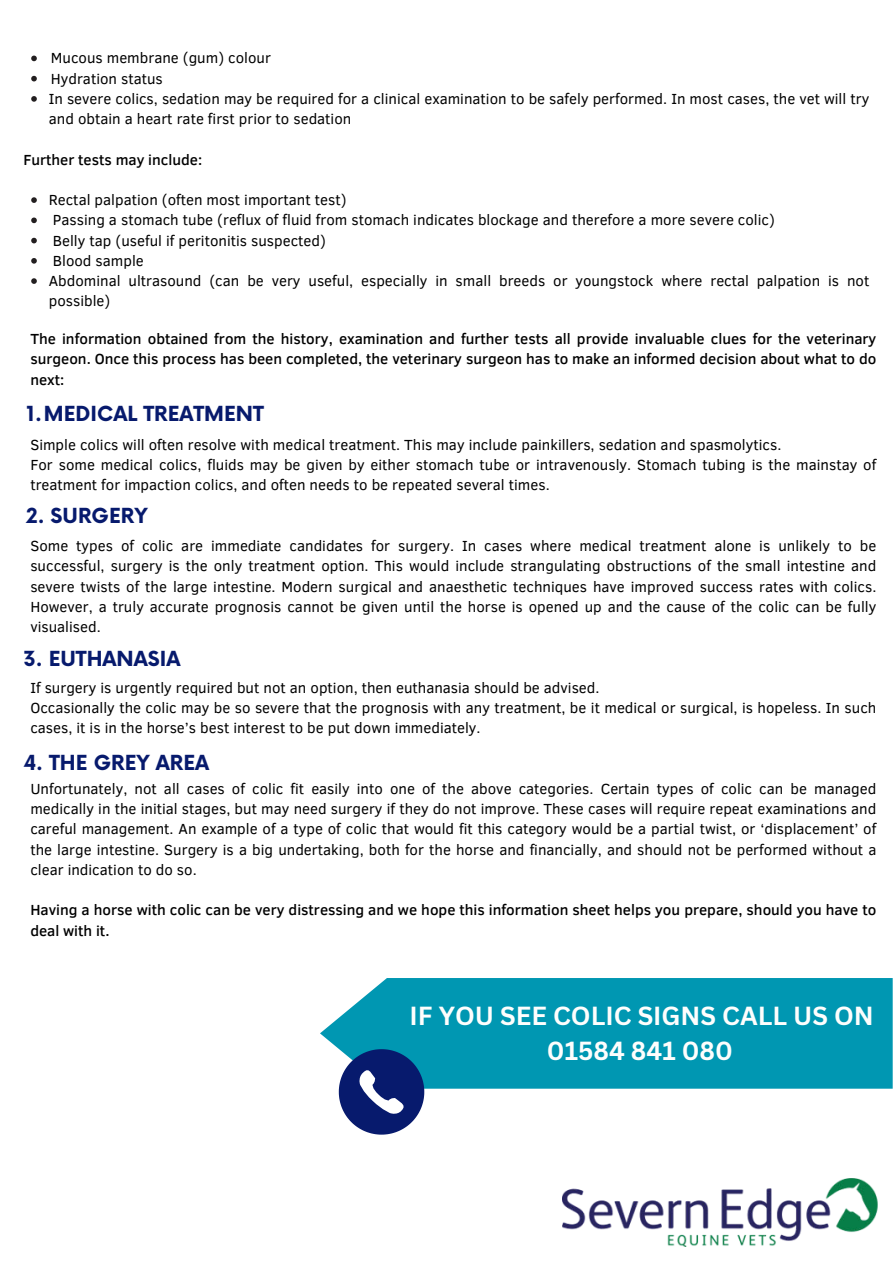
<style>
.page{position:relative;width:893px;height:1264px;background:#fff}
.page>*{position:absolute;margin:0;border:0;box-sizing:border-box;transform-origin:0 0}
.t1{font:700 25.5px/34.8px "Canva Sans";color:#fefefd;text-align:center}
.t2{font:700 20.25px "Now";color:#071a6d}
.t3{font:15px/20.2px "Clear Sans";color:#000}
.t4{font:500 15px/20.2px "Clear Sans";color:#000;text-align:justify}
</style>
<div class="page">
<img style="left:562px;top:1178px;width:316px;height:68px">
<div style="left:320px;top:978px;width:572px;height:110px;background:#0097b2"></div>
<svg style="left:339px;top:1049px;width:85px;height:85px"></svg>
<svg style="left:31px;top:56px;width:6px;height:5px"></svg>
<svg style="left:31px;top:76px;width:6px;height:5px"></svg>
<svg style="left:31px;top:96px;width:6px;height:6px"></svg>
<svg style="left:31px;top:197px;width:6px;height:6px"></svg>
<svg style="left:31px;top:217px;width:6px;height:6px"></svg>
<svg style="left:31px;top:238px;width:6px;height:5px"></svg>
<svg style="left:31px;top:258px;width:6px;height:6px"></svg>
<svg style="left:31px;top:278px;width:6px;height:6px"></svg>
<p class="t3" style="left:49px;top:48px;width:822px">Mucous membrane (gum) colour<br>Hydration status<br>In severe colics, sedation may be required for a clinical examination to be safely performed. In most cases, the vet will try and obtain a heart rate first prior to sedation</p>
<p class="t4" style="left:23px;top:149px;width:180px">Further tests may include:</p>
<p class="t3" style="left:49px;top:190px;width:822px">Rectal palpation (often most important test)<br>Passing a stomach tube (reflux of fluid from stomach indicates blockage and therefore a more severe colic)<br>Belly tap (useful if peritonitis suspected)<br>Blood sample<br>Abdominal ultrasound (can be very useful, especially in small breeds or youngstock where rectal palpation is not possible)</p>
<p class="t4" style="left:30px;top:328px;width:847px">The information obtained from the history, examination and further tests all provide invaluable clues for the veterinary surgeon. Once this process has been completed, the veterinary surgeon has to make an informed decision about what to do next:</p>
<h2 class="t2" style="left:27px;top:398px;width:239px">1.MEDICAL TREATMENT</h2>
<p class="t3" style="left:30px;top:434px;width:847px">Simple colics will often resolve with medical treatment. This may include painkillers, sedation and spasmolytics.<br>For some medical colics, fluids may be given by either stomach tube or intravenously. Stomach tubing is the mainstay of treatment for impaction colics, and often needs to be repeated several times.</p>
<h2 class="t2" style="left:26px;top:500px;width:123px">2. SURGERY</h2>
<p class="t3" style="left:30px;top:535px;width:847px;text-align:justify">Some types of colic are immediate candidates for surgery. In cases where medical treatment alone is unlikely to be successful, surgery is the only treatment option. This would include strangulating obstructions of the small intestine and severe twists of the large intestine. Modern surgical and anaesthetic techniques have improved success rates with colics.<br>However, a truly accurate prognosis cannot be given until the horse is opened up and the cause of the colic can be fully visualised.</p>
<h2 class="t2" style="left:23px;top:643px;width:158px">3. EUTHANASIA</h2>
<p class="t3" style="left:30px;top:677px;width:847px">If surgery is urgently required but not an option, then euthanasia should be advised.<br>Occasionally the colic may be so severe that the prognosis with any treatment, be it medical or surgical, is hopeless. In such cases, it is in the horse’s best interest to be put down immediately.</p>
<h2 class="t2" style="left:23px;top:748px;width:187px">4. THE GREY AREA</h2>
<p class="t3" style="left:30px;top:778px;width:847px;text-align:justify">Unfortunately, not all cases of colic fit easily into one of the above categories. Certain types of colic can be managed medically in the initial stages, but may need surgery if they do not improve. These cases will require repeat examinations and careful management. An example of a type of colic that would fit this category would be a partial twist, or ‘displacement’ of the large intestine. Surgery is a big undertaking, both for the horse and financially, and should not be performed without a clear indication to do so.</p>
<p class="t4" style="left:30px;top:899px;width:847px">Having a horse with colic can be very distressing and we hope this information sheet helps you prepare, should you have to deal with it.</p>
<h1 class="t1" style="left:409px;top:999px;width:465px">IF YOU SEE COLIC SIGNS CALL US ON<br>01584 841 080</h1>
</div>
